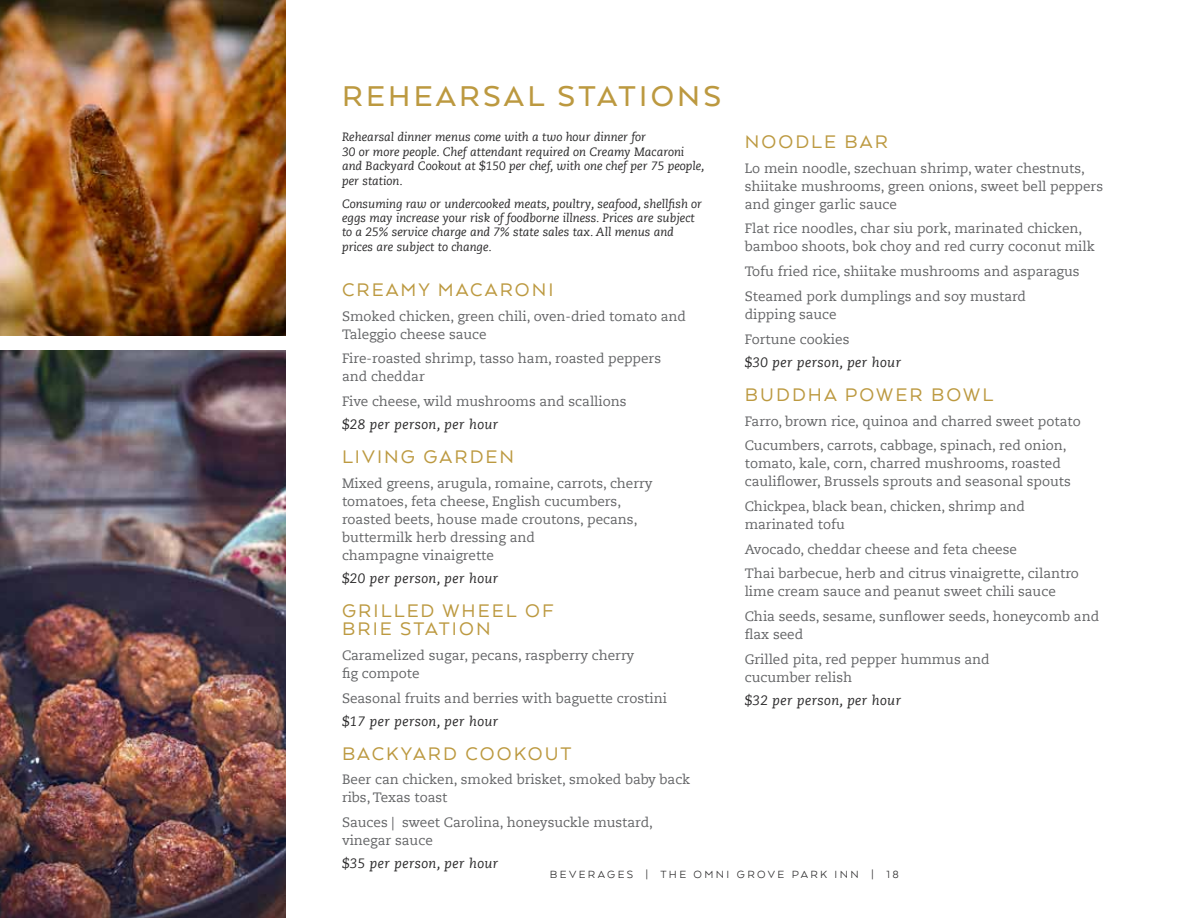
<style>
.page{position:relative;width:1188px;height:918px;background:#fff}
.page>*{position:absolute;margin:0;border:0;box-sizing:border-box;transform-origin:0 0}
.t1{font:500 33px "Arquitecta";letter-spacing:.1em;color:#bc9940}
.t2{font:21px/18px "Arquitecta";letter-spacing:.1em;color:#bc9940}
.t3{font:13.5px/18px "Caecilia Com 55 Roman";color:#636466}
.t4{font:italic 13.5px "Caecilia Com 56";letter-spacing:.03em;color:#292829}
.t5{font:italic 12px/14.4px "Caecilia Com 56";color:#292829}
.t6{font:12px "Arquitecta";letter-spacing:.2em;color:#292829}
</style>
<div class="page">
<img style="left:0;top:350px;width:286px;height:568px">
<img style="left:0;top:0;width:286px;height:336px">
<h1 class="t1" style="left:342px;top:75px;width:381px">REHEARSAL STATIONS</h1>
<p class="t5" style="left:342px;top:130px;width:364px">Rehearsal dinner menus come with a two hour dinner for<br>30 or more people. Chef attendant required on Creamy Macaroni and Backyard Cookout at $150 per chef, with one chef per 75 people, per station.</p>
<p class="t5" style="left:342px;top:196px;width:362px">Consuming raw or undercooked meats, poultry, seafood, shellfish or eggs may increase your risk of foodborne illness. Prices are subject to a 25% service charge and 7% state sales tax. All menus and prices are subject to change.</p>
<h2 class="t2" style="left:342px;top:280px;width:213px">CREAMY MACARONI</h2>
<p class="t3" style="left:342px;top:307px;width:346px">Smoked chicken, green chili, oven-dried tomato and<br>Taleggio cheese sauce</p>
<p class="t3" style="left:342px;top:349px;width:321px">Fire-roasted shrimp, tasso ham, roasted peppers and cheddar</p>
<p class="t3" style="left:342px;top:392px;width:286px">Five cheese, wild mushrooms and scallions</p>
<p class="t4" style="left:342px;top:416px;width:158px">$28 per person, per hour</p>
<h2 class="t2" style="left:342px;top:447px;width:174px">LIVING GARDEN</h2>
<p class="t3" style="left:342px;top:474px;width:312px">Mixed greens, arugula, romaine, carrots, cherry tomatoes, feta cheese, English cucumbers, roasted beets, house made croutons, pecans, buttermilk herb dressing and<br>champagne vinaigrette</p>
<p class="t4" style="left:342px;top:570px;width:158px">$20 per person, per hour</p>
<h2 class="t2" style="left:342px;top:601px;width:213px">GRILLED WHEEL OF<br>BRIE STATION</h2>
<p class="t3" style="left:342px;top:646px;width:294px">Caramelized sugar, pecans, raspberry cherry fig compote</p>
<p class="t3" style="left:342px;top:689px;width:327px">Seasonal fruits and berries with baguette crostini</p>
<p class="t4" style="left:342px;top:712px;width:158px">$17 per person, per hour</p>
<h2 class="t2" style="left:342px;top:744px;width:231px">BACKYARD COOKOUT</h2>
<p class="t3" style="left:342px;top:771px;width:350px">Beer can chicken, smoked brisket, smoked baby back ribs, Texas toast</p>
<p class="t3" style="left:342px;top:813px;width:312px">Sauces | sweet Carolina, honeysuckle mustard, vinegar sauce</p>
<p class="t4" style="left:342px;top:855px;width:158px">$35 per person, per hour</p>
<h2 class="t2" style="left:745px;top:132px;width:145px">NOODLE BAR</h2>
<p class="t3" style="left:745px;top:159px;width:360px">Lo mein noodle, szechuan shrimp, water chestnuts, shiitake mushrooms, green onions, sweet bell peppers and ginger garlic sauce</p>
<p class="t3" style="left:745px;top:219px;width:352px">Flat rice noodles, char siu pork, marinated chicken, bamboo shoots, bok choy and red curry coconut milk</p>
<p class="t3" style="left:745px;top:259px;width:336px;line-height:24.8px">Tofu fried rice, shiitake mushrooms and asparagus<br>Steamed pork dumplings and soy mustard</p>
<p class="t3" style="left:745px;top:302px;width:106px;line-height:24.8px">dipping sauce<br>Fortune cookies</p>
<p class="t4" style="left:745px;top:353px;width:158px">$30 per person, per hour</p>
<h2 class="t2" style="left:745px;top:385px;width:250px">BUDDHA POWER BOWL</h2>
<p class="t3" style="left:745px;top:408px;width:337px;line-height:24.8px">Farro, brown rice, quinoa and charred sweet potato<br>Cucumbers, carrots, cabbage, spinach, red onion,</p>
<p class="t3" style="left:745px;top:454px;width:328px">tomato, kale, corn, charred mushrooms, roasted cauliflower, Brussels sprouts and seasonal spouts</p>
<p class="t3" style="left:745px;top:497px;width:282px">Chickpea, black bean, chicken, shrimp and marinated tofu</p>
<p class="t3" style="left:745px;top:536px;width:336px;line-height:24.8px">Avocado, cheddar cheese and feta cheese<br>Thai barbecue, herb and citrus vinaigrette, cilantro</p>
<p class="t3" style="left:745px;top:579px;width:356px;line-height:24.8px">lime cream sauce and peanut sweet chili sauce<br>Chia seeds, sesame, sunflower seeds, honeycomb and</p>
<p class="t3" style="left:745px;top:622px;width:247px;line-height:24.8px">flax seed<br>Grilled pita, red pepper hummus and</p>
<p class="t3" style="left:745px;top:668px;width:109px">cucumber relish</p>
<p class="t4" style="left:745px;top:692px;width:158px">$32 per person, per hour</p>
<p class="t6" style="left:550px;top:866px;width:351px">BEVERAGES | THE OMNI GROVE PARK INN | 18</p>
</div>
